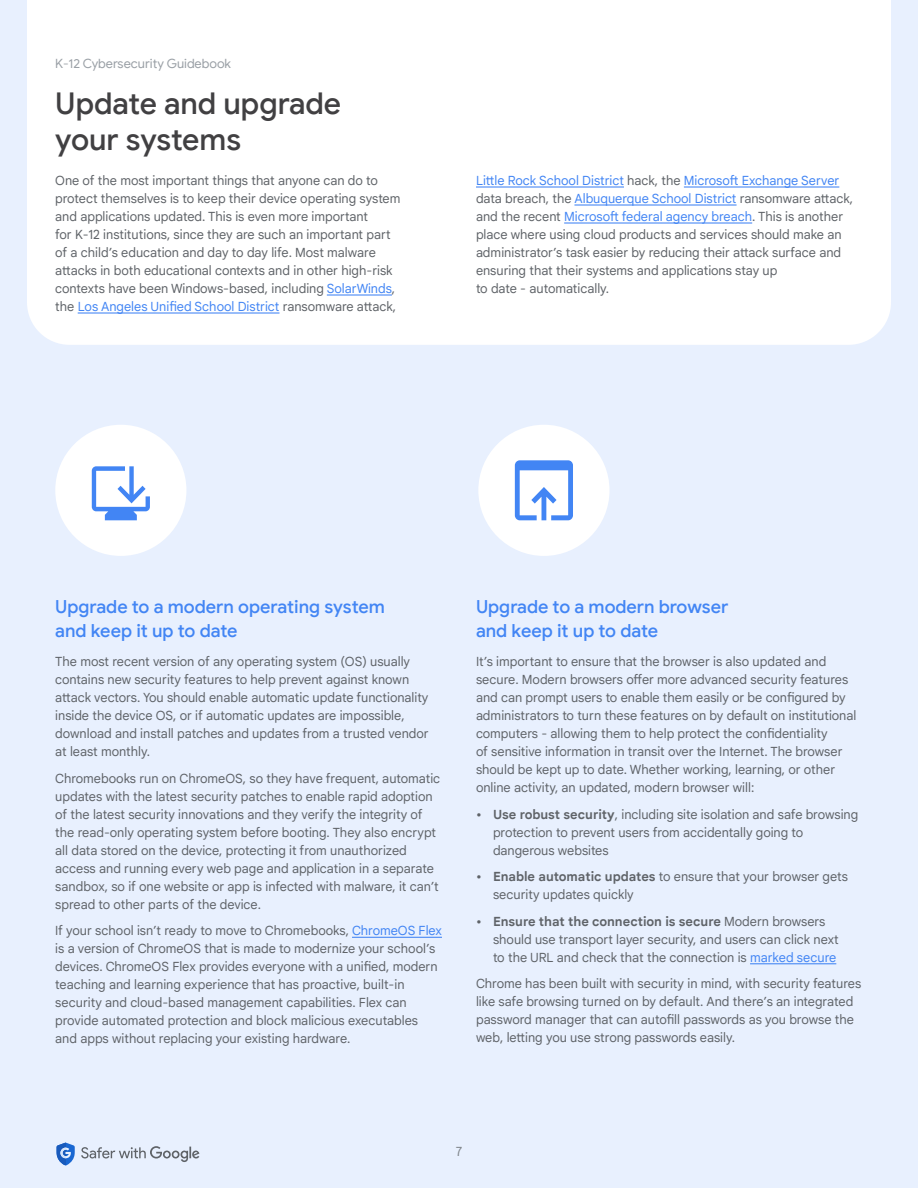
<style>
.page{position:relative;width:918px;height:1188px;background:#e8f0fe}
.page>*{position:absolute;margin:0;border:0;box-sizing:border-box;transform-origin:0 0}
.t1{font:500 30px/36px "Google Sans";letter-spacing:-.005em;color:#414042}
.t2{font:500 18px/24px "Google Sans";color:#4285f4}
.t3{font:12.75px/18px "Google Sans Text";color:#5f6368}
.t4{font:12.75px "Google Sans";color:#9aa0a6}
.t5{font:12.75px "Google Sans Text";color:#80868b}
.s1{color:#4285f4}
.s2{font-weight:700}
</style>
<div class="page">
<div style="left:27px;top:0;width:864px;height:345px;background:#fff"></div>
<div style="left:55px;top:425px;width:131px;height:131px;background:#fff;border-radius:50%"></div>
<svg style="left:92px;top:466px;width:58px;height:54px"></svg>
<div style="left:478px;top:425px;width:132px;height:131px;background:#fff;border-radius:50%"></div>
<svg style="left:515px;top:460px;width:58px;height:60px"></svg>
<hr style="left:327px;top:294px;width:65px;height:2px;background:#4285f4">
<hr style="left:78px;top:312px;width:202px;height:2px;background:#4285f4">
<hr style="left:476px;top:186px;width:148px;height:2px;background:#4285f4">
<hr style="left:684px;top:186px;width:155px;height:2px;background:#4285f4">
<hr style="left:574px;top:204px;width:163px;height:2px;background:#4285f4">
<hr style="left:564px;top:222px;width:188px;height:2px;background:#4285f4">
<hr style="left:352px;top:937px;width:90px;height:1px;background:#4285f4">
<hr style="left:750px;top:963px;width:86px;height:1px;background:#4285f4">
<svg style="left:81px;top:1146px;width:118px;height:16px"></svg>
<svg style="left:57px;top:1143px;width:18px;height:22px"></svg>
<svg style="left:60px;top:1148px;width:6px;height:10px"></svg>
<p class="t4" style="left:55px;top:55px;width:177px">K-12 Cybersecurity Guidebook</p>
<h1 class="t1" style="left:55px;top:85px;width:287px">Update and upgrade your systems</h1>
<p class="t3" style="left:55px;top:171px;width:347px">One of the most important things that anyone can do to protect themselves is to keep their device operating system and applications updated. This is even more important<br>for K-12 institutions, since they are such an important part of a child’s education and day to day life. Most malware attacks in both educational contexts and in other high-risk contexts have been Windows-based, including <span class="s1">SolarWinds</span>, the <span class="s1">Los Angeles Unified School District</span> ransomware attack,</p>
<p class="t3" style="left:476px;top:171px;width:379px"><span class="s1">Little Rock School District</span> hack, the <span class="s1">Microsoft Exchange Server </span>data breach, the <span class="s1">Albuquerque School District</span> ransomware attack, and the recent <span class="s1">Microsoft federal agency breach</span>. This is another place where using cloud products and services should make an administrator’s task easier by reducing their attack surface and ensuring that their systems and applications stay up<br>to date - automatically.</p>
<h2 class="t2" style="left:55px;top:594px;width:331px">Upgrade to a modern operating system and keep it up to date</h2>
<p class="t3" style="left:55px;top:653px;width:375px">The most recent version of any operating system (OS) usually contains new security features to help prevent against known attack vectors. You should enable automatic update functionality inside the device OS, or if automatic updates are impossible, download and install patches and updates from a trusted vendor at least monthly.</p>
<p class="t3" style="left:55px;top:769px;width:387px">Chromebooks run on ChromeOS, so they have frequent, automatic updates with the latest security patches to enable rapid adoption of the latest security innovations and they verify the integrity of the read-only operating system before booting. They also encrypt all data stored on the device, protecting it from unauthorized access and running every web page and application in a separate sandbox, so if one website or app is infected with malware, it can’t spread to other parts of the device.</p>
<p class="t3" style="left:55px;top:922px;width:388px">If your school isn’t ready to move to Chromebooks, <span class="s1">ChromeOS Flex </span>is a version of ChromeOS that is made to modernize your school’s devices. ChromeOS Flex provides everyone with a unified, modern teaching and learning experience that has proactive, built-in security and cloud-based management capabilities. Flex can provide automated protection and block malicious executables and apps without replacing your existing hardware.</p>
<h2 class="t2" style="left:476px;top:594px;width:254px">Upgrade to a modern browser and keep it up to date</h2>
<p class="t3" style="left:476px;top:653px;width:382px">It’s important to ensure that the browser is also updated and secure. Modern browsers offer more advanced security features and can prompt users to enable them easily or be configured by administrators to turn these features on by default on institutional computers - allowing them to help protect the confidentiality<br>of sensitive information in transit over the Internet. The browser should be kept up to date. Whether working, learning, or other online activity, an updated, modern browser will:</p>
<p class="t3" style="left:493px;top:805px;width:367px;text-indent:-17px"><span class="s2">• Use robust security</span>, including site isolation and safe browsing protection to prevent users from accidentally going to dangerous websites</p>
<p class="t3" style="left:493px;top:868px;width:357px;text-indent:-17px"><span class="s2">• Enable automatic updates</span> to ensure that your browser gets security updates quickly</p>
<p class="t3" style="left:493px;top:912px;width:347px;text-indent:-17px"><span class="s2">• Ensure that the connection is secure</span> Modern browsers should use transport layer security, and users can click next to the URL and check that the connection is <span class="s1">marked secure</span></p>
<p class="t3" style="left:476px;top:975px;width:387px">Chrome has been built with security in mind, with security features like safe browsing turned on by default. And there’s an integrated password manager that can autofill passwords as you browse the web, letting you use strong passwords easily.</p>
<p class="t5" style="left:456px;top:1142px;width:8px">7</p>
</div>
